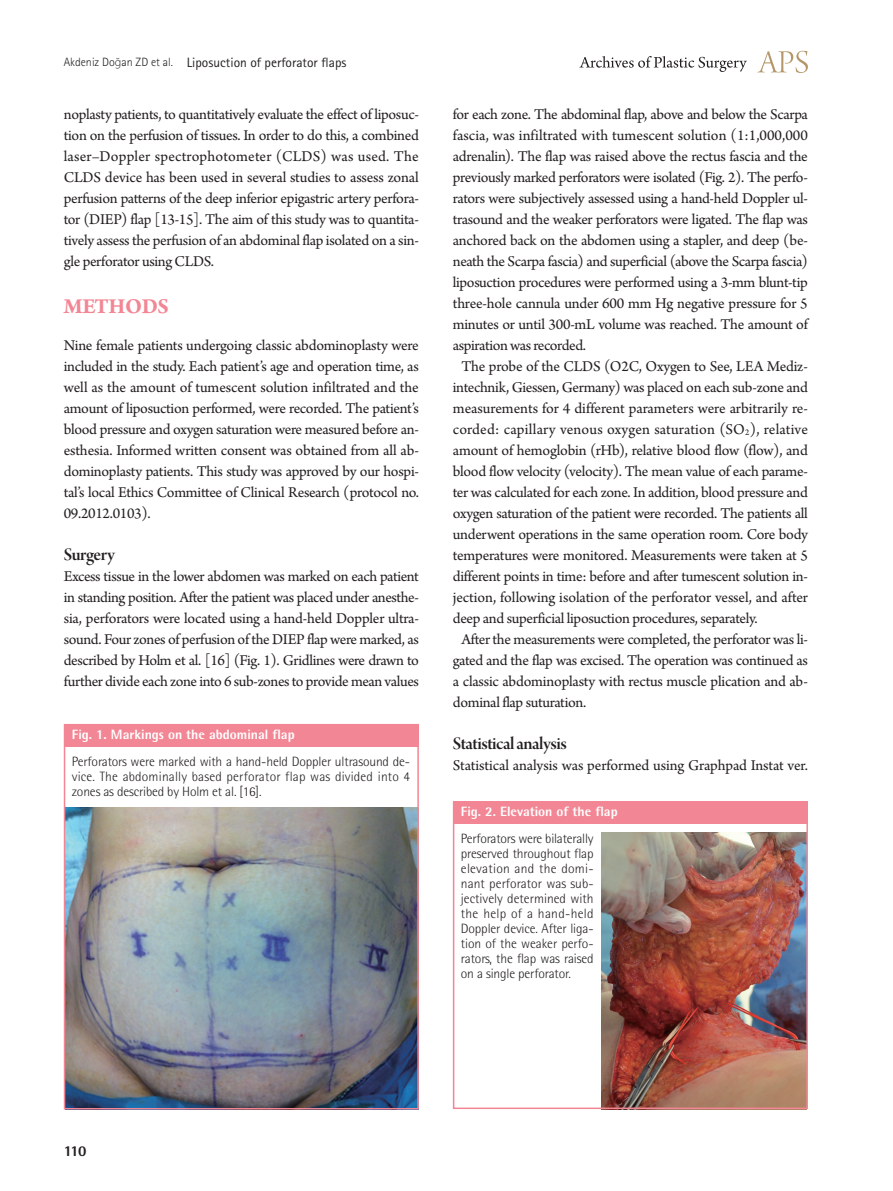
<style>
.page{position:relative;width:893px;height:1191px;background:#fff}
.page>*{position:absolute;margin:0;border:0;box-sizing:border-box;transform-origin:0 0}
.대제목{font:700 22.5px "Arno Pro";letter-spacing:-.02em;color:#f38694}
.중제목{font:18.75px "Arno Pro Smbd Display";letter-spacing:-.025em;color:#231f20}
.본문_0{font:15.75px/21px "Arno Pro";letter-spacing:-.02em;color:#231f20;text-align:justify}
.본문{font:15.75px/21px "Arno Pro";letter-spacing:-.02em;color:#231f20;text-align:justify}
.t1{font:800 15px "Rotis Semi Sans Std";color:#231f20}
.그림설명{font:300 13.5px/15px "Rotis Semi Sans Std";letter-spacing:-.01em;color:#231f20;text-align:justify}
.표그림제목{font:800 13.5px "Rotis Semi Sans Std";color:#fff}
.하시라_제목{font:13.5px "Rotis Sans Serif Std";color:#231f20}
.s1{font-weight:300;font-size:12px}
.s2{font-family:"Myriad Pro";font-weight:300;font-size:12px}
.s3{font-size:9.15px}
</style>
<div class="page">
<svg style="left:757px;top:51px;width:51px;height:22px"></svg>
<svg style="left:579px;top:56px;width:168px;height:16px"></svg>
<img style="left:67px;top:807px;width:349px;height:299px">
<img style="left:602px;top:832px;width:203px;height:274px">
<div style="left:64px;top:724px;width:354px;height:22px;background:#f38694"></div>
<div style="left:453px;top:801px;width:354px;height:23px;background:#f38694"></div>
<div style="left:64px;top:724px;width:355px;height:385px;border:2px solid #f38694"></div>
<div style="left:453px;top:801px;width:355px;height:308px;border:2px solid #f38694"></div>
<p class="하시라_제목" style="left:64px;top:54px;width:284px"><span class="s1">Akdeniz Do</span><span class="s2">ğ</span><span class="s1">an ZD et al.</span> Liposuction of perforator flaps</p>
<p class="본문_0" style="left:64px;top:105px;width:357px">noplasty patients, to quantitatively evaluate the effect of liposuc&shy;tion on the perfusion of tissues. In order to do this, a combined laser–Doppler spectrophotometer (CLDS) was used. The CLDS device has been used in several studies to assess zonal perfusion patterns of the deep inferior epigastric artery perfora&shy;tor (DIEP) flap [13-15]. The aim of this study was to quantita&shy;tively assess the perfusion of an abdominal flap isolated on a sin&shy;gle perforator using CLDS.</p>
<p class="대제목" style="left:64px;top:294px;width:107px">METHODS</p>
<p class="본문_0" style="left:64px;top:336px;width:357px">Nine female patients undergoing classic abdominoplasty were included in the study. Each patient’s age and operation time, as well as the amount of tumescent solution infiltrated and the amount of liposuction performed, were recorded. The patient’s blood pressure and oxygen saturation were measured before an&shy;esthesia. Informed written consent was obtained from all ab&shy;dominoplasty patients. This study was approved by our hospi&shy;tal’s local Ethics Committee of Clinical Research (protocol no.<br>09.2012.0103).</p>
<p class="중제목" style="left:64px;top:544px;width:53px">Surgery</p>
<p class="본문_0" style="left:64px;top:567px;width:357px">Excess tissue in the lower abdomen was marked on each patient in standing position. After the patient was placed under anesthe&shy;sia, perforators were located using a hand-held Doppler ultra&shy;sound. Four zones of perfusion of the DIEP flap were marked, as described by Holm et al. [16] (Fig. 1). Gridlines were drawn to further divide each zone into 6 sub-zones to provide mean values</p>
<p class="표그림제목" style="left:72px;top:725px;width:224px">Fig. 1. Markings on the abdominal flap</p>
<p class="그림설명" style="left:72px;top:753px;width:340px">Perforators were marked with a hand-held Doppler ultrasound de&shy;vice. The abdominally based perforator flap was divided into 4 zones as described by Holm et al. [16].</p>
<p class="본문_0" style="left:453px;top:105px;width:357px">for each zone. The abdominal flap, above and below the Scarpa fascia, was infiltrated with tumescent solution (1:1,000,000 adrenalin). The flap was raised above the rectus fascia and the previously marked perforators were isolated (Fig. 2). The perfo&shy;rators were subjectively assessed using a hand-held Doppler ul&shy;trasound and the weaker perforators were ligated. The flap was anchored back on the abdomen using a stapler, and deep (be&shy;neath the Scarpa fascia) and superficial (above the Scarpa fascia) liposuction procedures were performed using a 3-mm blunt-tip three-hole cannula under 600 mm Hg negative pressure for 5 minutes or until 300-mL volume was reached. The amount of aspiration was recorded.</p>
<p class="본문" style="left:453px;top:357px;width:357px;text-indent:9px">The probe of the CLDS (O2C, Oxygen to See, LEA Mediz&shy;intechnik, Giessen, Germany) was placed on each sub-zone and measurements for 4 different parameters were arbitrarily re&shy;corded: capillary venous oxygen saturation (SO<span class="s3">2</span>), relative amount of hemoglobin (rHb), relative blood flow (flow), and blood flow velocity (velocity). The mean value of each parame&shy;ter was calculated for each zone. In addition, blood pressure and oxygen saturation of the patient were recorded. The patients all underwent operations in the same operation room. Core body temperatures were monitored. Measurements were taken at 5 different points in time: before and after tumescent solution in&shy;jection, following isolation of the perforator vessel, and after deep and superficial liposuction procedures, separately.</p>
<p class="본문" style="left:453px;top:630px;width:357px;text-indent:9px">After the measurements were completed, the perforator was li&shy;gated and the flap was excised. The operation was continued as a classic abdominoplasty with rectus muscle plication and ab&shy;dominal flap suturation.</p>
<p class="중제목" style="left:453px;top:733px;width:116px">Statistical analysis</p>
<p class="본문_0" style="left:453px;top:756px;width:357px">Statistical analysis was performed using Graphpad Instat ver.</p>
<p class="표그림제목" style="left:461px;top:803px;width:158px">Fig. 2. Elevation of the flap</p>
<p class="그림설명" style="left:461px;top:831px;width:134px">Perforators were bilaterally preserved throughout flap elevation and the domi&shy;nant perforator was sub&shy;jectively determined with the help of a hand-held Doppler device. After liga&shy;tion of the weaker perfo&shy;rators, the flap was raised on a single perforator.</p>
<p class="t1" style="left:64px;top:1141px;width:24px">110</p>
</div>
